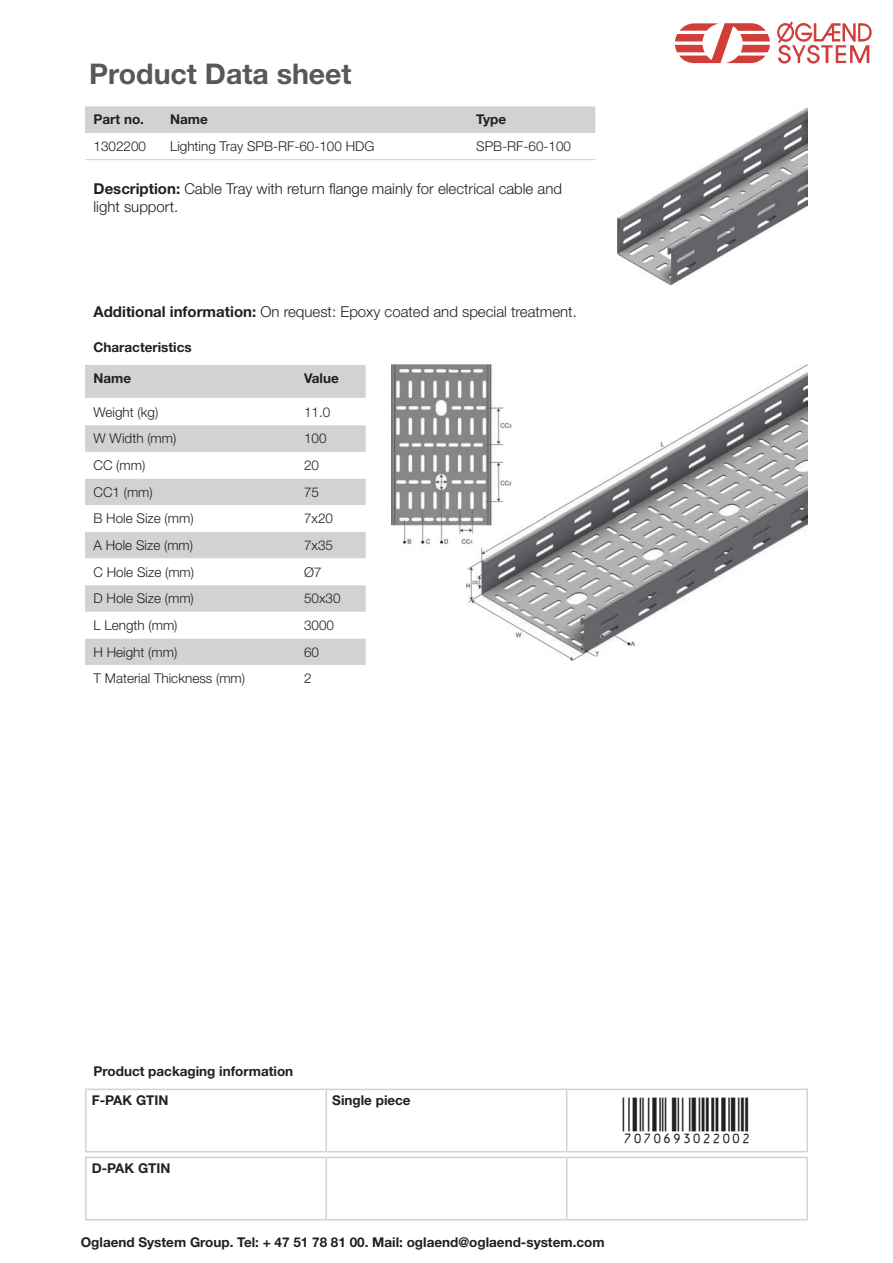
<style>
.page{position:relative;width:893px;height:1263px;background:#fff}
.page>*{position:absolute;margin:0;border:0;box-sizing:border-box;transform-origin:0 0}
.Artikel{font:45px "Viisas EAN Matala";color:#231f20}
.Artikel-2{font:700 28.5px "Helvetica Neue LT Std";color:#57585a}
.Artikel-3{font:300 15px/18px "Helvetica Neue LT Std";color:#231f20}
.Artikel-4{font:300 13.5px "Helvetica Neue LT Std";color:#231f20}
.Artikel-5{font:700 13.5px/29.1px "Helvetica Neue LT Std";color:#231f20}
.s1{font-weight:700}
</style>
<div class="page">
<svg style="left:675px;top:23px;width:95px;height:40px"></svg>
<svg style="left:777px;top:21px;width:95px;height:43px"></svg>
<div style="left:85px;top:106px;width:510px;height:27px;background:#d1d2d4"></div>
<hr style="left:85px;top:159px;width:77px;height:1px;background:#d1d2d4">
<hr style="left:162px;top:159px;width:306px;height:1px;background:#d1d2d4">
<hr style="left:468px;top:159px;width:127px;height:1px;background:#d1d2d4">
<img style="left:617px;top:107px;width:191px;height:177px">
<img style="left:391px;top:365px;width:416px;height:295px">
<div style="left:85px;top:365px;width:281px;height:33px;background:#d1d2d4"></div>
<div style="left:85px;top:425px;width:281px;height:27px;background:#d1d2d4"></div>
<svg style="left:85px;top:479px;width:281px;height:186px;fill:#d1d2d4"></svg>
<hr style="left:85px;top:1089px;width:241px;height:1px;background:#d1d2d4">
<hr style="left:85px;top:1090px;width:2px;height:61px;background:#d1d2d4">
<hr style="left:326px;top:1089px;width:241px;height:1px;background:#d1d2d4">
<hr style="left:325px;top:1090px;width:2px;height:61px;background:#d1d2d4">
<hr style="left:567px;top:1089px;width:241px;height:1px;background:#d1d2d4">
<hr style="left:566px;top:1090px;width:1px;height:61px;background:#d1d2d4">
<hr style="left:806px;top:1090px;width:2px;height:61px;background:#d1d2d4">
<hr style="left:85px;top:1151px;width:241px;height:1px;background:#d1d2d4">
<hr style="left:326px;top:1151px;width:241px;height:1px;background:#d1d2d4">
<hr style="left:567px;top:1151px;width:241px;height:1px;background:#d1d2d4">
<hr style="left:85px;top:1157px;width:241px;height:1px;background:#d1d2d4">
<hr style="left:85px;top:1158px;width:2px;height:61px;background:#d1d2d4">
<hr style="left:326px;top:1157px;width:241px;height:1px;background:#d1d2d4">
<hr style="left:325px;top:1158px;width:2px;height:61px;background:#d1d2d4">
<hr style="left:567px;top:1157px;width:241px;height:1px;background:#d1d2d4">
<hr style="left:566px;top:1158px;width:1px;height:61px;background:#d1d2d4">
<hr style="left:806px;top:1158px;width:2px;height:61px;background:#d1d2d4">
<hr style="left:85px;top:1219px;width:241px;height:1px;background:#d1d2d4">
<hr style="left:326px;top:1219px;width:241px;height:1px;background:#d1d2d4">
<hr style="left:567px;top:1219px;width:241px;height:1px;background:#d1d2d4">
<p class="Artikel-2" style="left:89px;top:56px;width:264px">Product Data sheet</p>
<p class="Artikel-5" style="left:94px;top:105px;width:52px">Part no.</p>
<p class="Artikel-5" style="left:170px;top:105px;width:39px">Name</p>
<p class="Artikel-5" style="left:476px;top:105px;width:32px">Type</p>
<p class="Artikel-4" style="left:94px;top:138px;width:54px">1302200</p>
<p class="Artikel-4" style="left:170px;top:138px;width:206px">Lighting Tray SPB-RF-60-100 HDG</p>
<p class="Artikel-4" style="left:476px;top:138px;width:96px">SPB-RF-60-100</p>
<p class="Artikel-3" style="left:94px;top:179px;width:470px"><span class="s1">Description:</span> Cable Tray with return flange mainly for electrical cable and light support.</p>
<p class="Artikel-3" style="left:94px;top:302px;width:485px"><span class="s1">Additional information:</span> On request: Epoxy coated and special treatment.</p>
<p class="Artikel-5" style="left:94px;top:332px;width:100px">Characteristics</p>
<p class="Artikel-5" style="left:94px;top:363px;width:39px">Name</p>
<p class="Artikel-5" style="left:304px;top:363px;width:36px">Value</p>
<p class="Artikel-4" style="left:94px;top:404px;width:66px">Weight (kg)</p>
<p class="Artikel-4" style="left:304px;top:404px;width:28px">11.0</p>
<p class="Artikel-4" style="left:94px;top:430px;width:84px">W Width (mm)</p>
<p class="Artikel-4" style="left:304px;top:430px;width:24px">100</p>
<p class="Artikel-4" style="left:94px;top:457px;width:53px">CC (mm)</p>
<p class="Artikel-4" style="left:304px;top:457px;width:17px">20</p>
<p class="Artikel-4" style="left:94px;top:484px;width:61px">CC1 (mm)</p>
<p class="Artikel-4" style="left:304px;top:484px;width:17px">75</p>
<p class="Artikel-4" style="left:94px;top:510px;width:102px">B Hole Size (mm)</p>
<p class="Artikel-4" style="left:304px;top:510px;width:31px">7x20</p>
<p class="Artikel-4" style="left:94px;top:537px;width:101px">A Hole Size (mm)</p>
<p class="Artikel-4" style="left:304px;top:537px;width:31px">7x35</p>
<p class="Artikel-4" style="left:94px;top:564px;width:102px">C Hole Size (mm)</p>
<p class="Artikel-4" style="left:304px;top:564px;width:19px">Ø7</p>
<p class="Artikel-4" style="left:94px;top:590px;width:102px">D Hole Size (mm)</p>
<p class="Artikel-4" style="left:304px;top:590px;width:38px">50x30</p>
<p class="Artikel-4" style="left:94px;top:617px;width:86px">L Length (mm)</p>
<p class="Artikel-4" style="left:304px;top:617px;width:32px">3000</p>
<p class="Artikel-4" style="left:94px;top:643px;width:85px">H Height (mm)</p>
<p class="Artikel-4" style="left:304px;top:643px;width:17px">60</p>
<p class="Artikel-4" style="left:94px;top:670px;width:153px">T Material Thickness (mm)</p>
<p class="Artikel-4" style="left:304px;top:670px;width:9px">2</p>
<p class="Artikel-5" style="left:92px;top:1056px;width:203px">Product packaging information<br>F-PAK GTIN</p>
<p class="Artikel-5" style="left:92px;top:1153px;width:80px">D-PAK GTIN</p>
<p class="Artikel-5" style="left:332px;top:1085px;width:80px">Single piece</p>
<p class="Artikel" style="left:623px;top:1097px;width:130px">7070693022002</p>
<p class="Artikel-5" style="left:81px;top:1227px;width:525px">Oglaend System Group. Tel: + 47 51 78 81 00. Mail: oglaend@oglaend-system.com</p>
</div>
